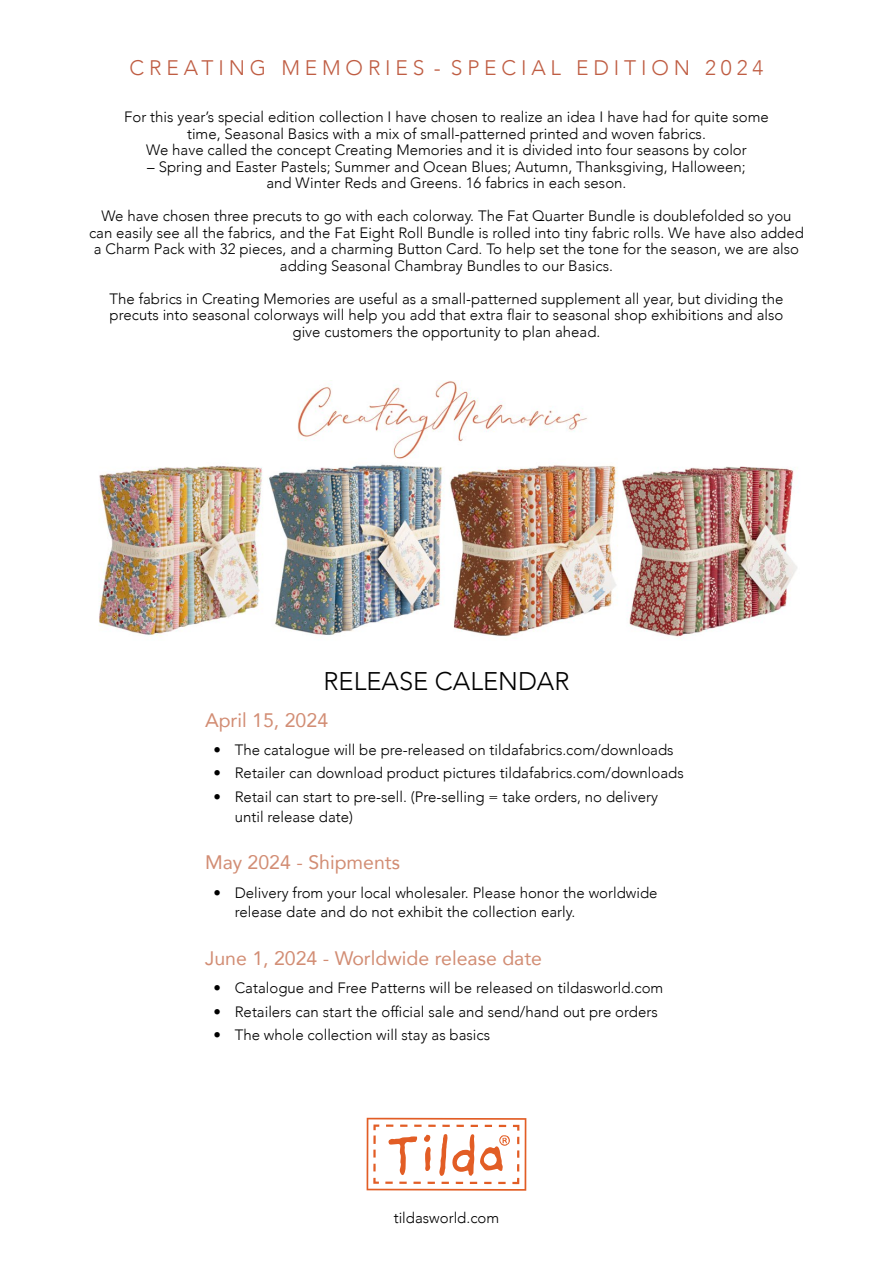
<style>
.page{position:relative;width:893px;height:1263px;background:#fff}
.page>*{position:absolute;margin:0;border:0;box-sizing:border-box;transform-origin:0 0}
.Datoer{font:300 25.5px "Avenir";color:#000}
.t1{font:300 21px "Avenir";letter-spacing:.23em;color:#bf5d43}
.Subheading{font:19.5px "Avenir";color:#d28d74}
.Brød{font:300 15px/16.5px "Avenir";color:#000;text-align:center}
.Brød_senter{font:300 15px "Avenir";color:#000}
</style>
<div class="page">
<svg style="left:367px;top:1118px;width:159px;height:73px"></svg>
<img style="left:99px;top:381px;width:698px;height:257px">
<p class="t1" style="left:130px;top:55px;width:635px">CREATING MEMORIES - SPECIAL EDITION 2024</p>
<p class="Brød" style="left:124px;top:109px;width:646px">For this year’s special edition collection I have chosen to realize an idea I have had for quite some time, Seasonal Basics with a mix of small-patterned printed and woven fabrics.<br>We have called the concept Creating Memories and it is divided into four seasons by color</p>
<p class="Brød" style="left:147px;top:158px;width:600px">– Spring and Easter Pastels; Summer and Ocean Blues; Autumn, Thanksgiving, Halloween; and Winter Reds and Greens. 16 fabrics in each seson.</p>
<p class="Brød" style="left:89px;top:208px;width:716px">We have chosen three precuts to go with each colorway. The Fat Quarter Bundle is doublefolded so you can easily see all the fabrics, and the Fat Eight Roll Bundle is rolled into tiny fabric rolls. We have also added a Charm Pack with 32 pieces, and a charming Button Card. To help set the tone for the season, we are also adding Seasonal Chambray Bundles to our Basics.</p>
<p class="Brød" style="left:109px;top:290px;width:675px">The fabrics in Creating Memories are useful as a small-patterned supplement all year, but dividing the precuts into seasonal colorways will help you add that extra flair to seasonal shop exhibitions and also give customers the opportunity to plan ahead.</p>
<p class="Datoer" style="left:323px;top:666px;width:248px">RELEASE CALENDAR</p>
<p class="Subheading" style="left:205px;top:704px;width:125px">April 15, 2024</p>
<p class="Brød" style="left:213px;top:741px;width:462px">• The catalogue will be pre-released on tildafabrics.com/downloads</p>
<p class="Brød" style="left:213px;top:765px;width:472px">• Retailer can download product pictures tildafabrics.com/downloads</p>
<p class="Brød" style="left:235px;top:787px;width:425px;line-height:19.5px;text-align:left;text-indent:-21px">• Retail can start to pre-sell. (Pre-selling = take orders, no delivery until release date)</p>
<p class="Subheading" style="left:205px;top:847px;width:197px">May 2024 - Shipments</p>
<p class="Brød" style="left:235px;top:882px;width:424px;line-height:19.5px;text-align:left;text-indent:-21px">• Delivery from your local wholesaler. Please honor the worldwide release date and do not exhibit the collection early.</p>
<p class="Subheading" style="left:205px;top:942px;width:339px">June 1, 2024 - Worldwide release date</p>
<p class="Brød" style="left:213px;top:979px;width:451px">• Catalogue and Free Patterns will be released on tildasworld.com</p>
<p class="Brød" style="left:213px;top:1003px;width:446px">• Retailers can start the official sale and send/hand out pre orders</p>
<p class="Brød" style="left:213px;top:1027px;width:278px">• The whole collection will stay as basics</p>
<p class="Brød_senter" style="left:394px;top:1209px;width:107px">tildasworld.com</p>
</div>
